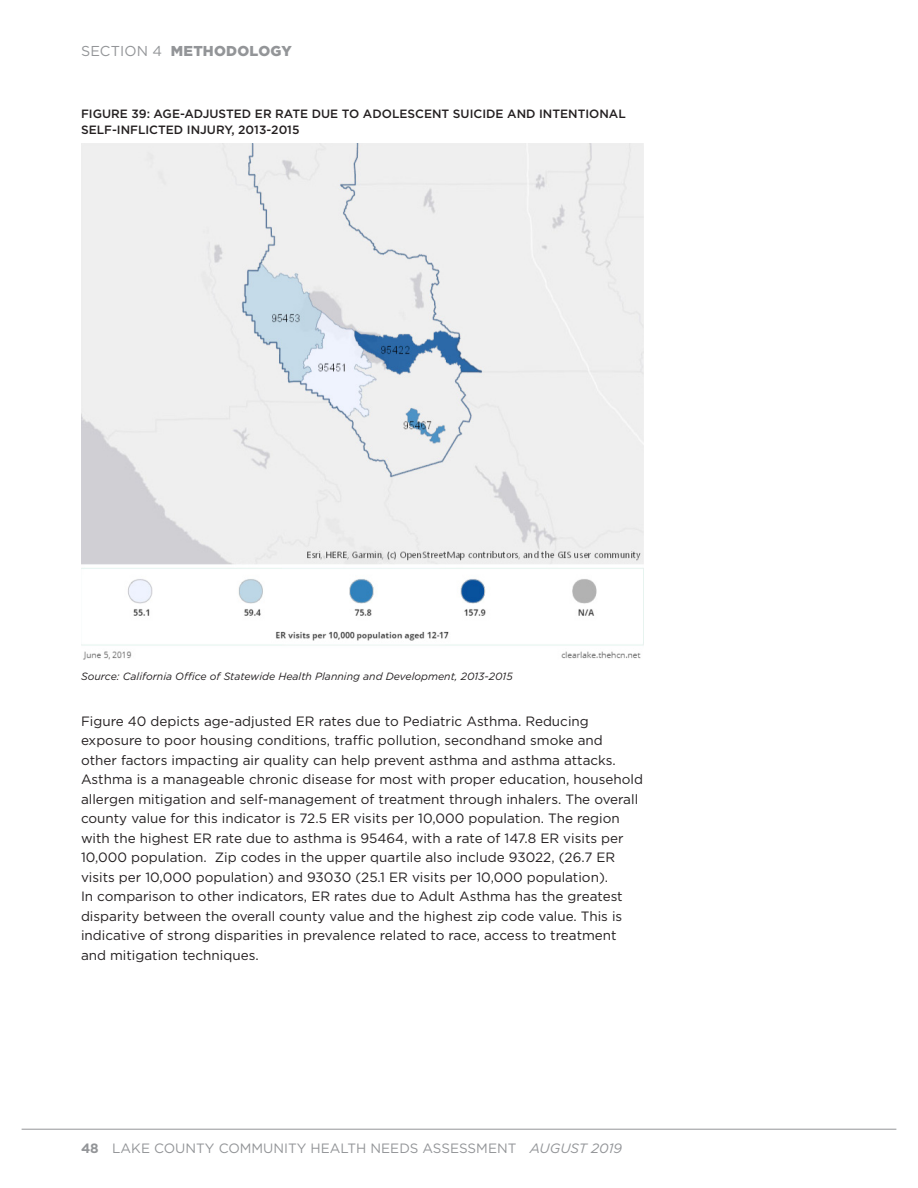
<style>
.page{position:relative;width:918px;height:1188px;background:#fff}
.page>*{position:absolute;margin:0;border:0;box-sizing:border-box;transform-origin:0 0}
.contents{font:900 14.4px "Gotham";letter-spacing:.015em;color:#939598}
.body{font:13.5px/19.5px "Gotham";color:#231f20}
.t1{font:13.5px "Gotham";color:#939598}
.map_title{font:500 12px/16.5px "Gotham";color:#231f20}
.table_small_print{font:italic 10.5px "Gotham";color:#231f20}
.s1{font-weight:400}
.s2{font-weight:700}
.s3{font-style:italic}
</style>
<div class="page">
<hr style="left:22px;top:1129px;width:874px;height:1px;background:#939598">
<img style="left:81px;top:144px;width:563px;height:516px">
<p class="contents" style="left:81px;top:41px;width:212px"><span class="s1">SECTION 4</span> METHODOLOGY</p>
<p class="map_title" style="left:81px;top:105px;width:546px">FIGURE 39: AGE-ADJUSTED ER RATE DUE TO ADOLESCENT SUICIDE AND INTENTIONAL<br>SELF-INFLICTED INJURY, 2013-2015</p>
<p class="table_small_print" style="left:81px;top:670px;width:433px">Source: California Office of Statewide Health Planning and Development, 2013-2015</p>
<p class="body" style="left:81px;top:711px;width:564px">Figure 40 depicts age-adjusted ER rates due to Pediatric Asthma. Reducing exposure to poor housing conditions, traffic pollution, secondhand smoke and<br>other factors impacting air quality can help prevent asthma and asthma attacks.<br>Asthma is a manageable chronic disease for most with proper education, household allergen mitigation and self-management of treatment through inhalers. The overall county value for this indicator is 72.5 ER visits per 10,000 population. The region with the highest ER rate due to asthma is 95464, with a rate of 147.8 ER visits per 10,000 population. Zip codes in the upper quartile also include 93022, (26.7 ER visits per 10,000 population) and 93030 (25.1 ER visits per 10,000 population).<br>In comparison to other indicators, ER rates due to Adult Asthma has the greatest disparity between the overall county value and the highest zip code value. This is indicative of strong disparities in prevalence related to race, access to treatment and mitigation techniques.</p>
<p class="t1" style="left:81px;top:1139px;width:543px"><span class="s2">48</span> LAKE COUNTY COMMUNITY HEALTH NEEDS ASSESSMENT <span class="s3">AUGUST 2019</span></p>
</div>
